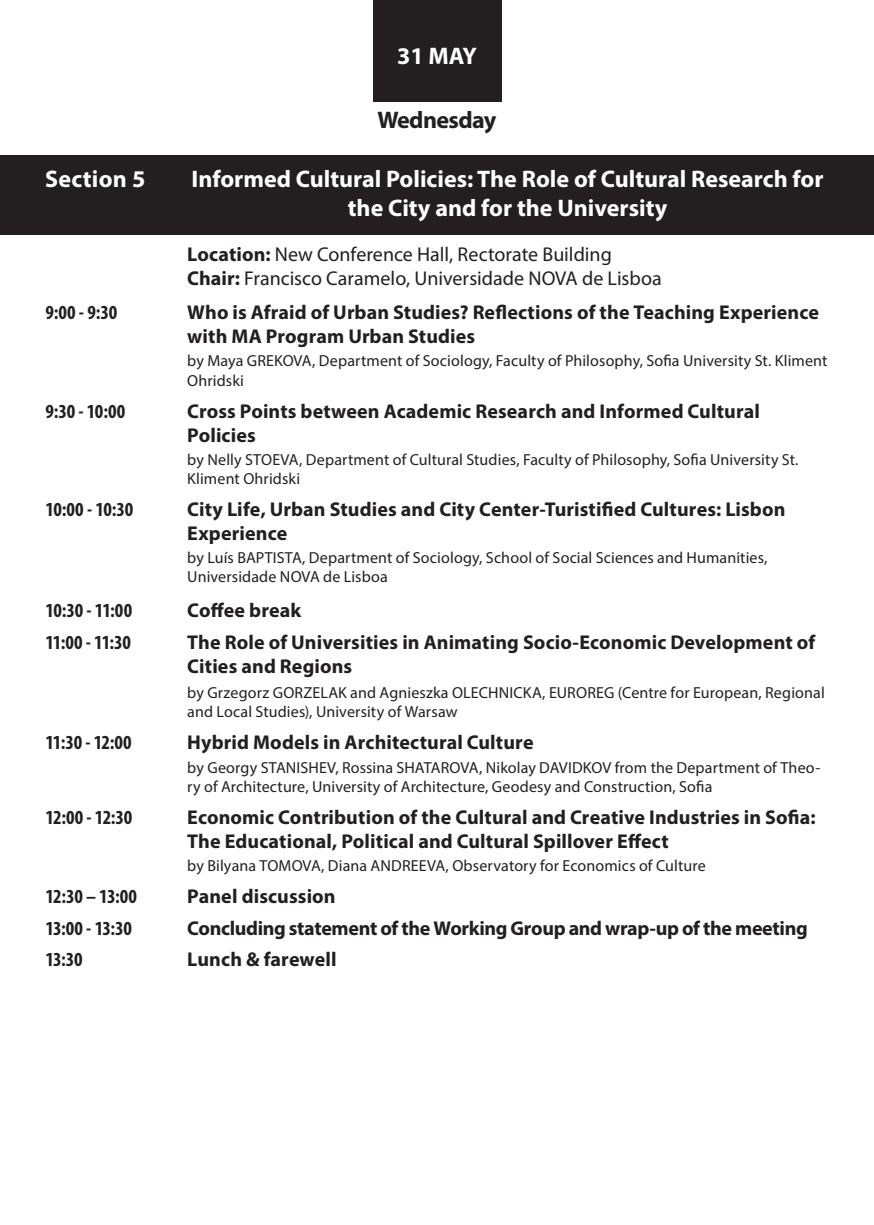
<style>
.page{position:relative;width:874px;height:1225px;background:#fff}
.page>*{position:absolute;margin:0;border:0;box-sizing:border-box;transform-origin:0 0}
.t1{font:700 24px/28.8px "Myriad Pro";color:#fff;text-align:center}
.t2{font:700 24px "Myriad Pro";letter-spacing:-.025em;color:#231f20}
.t3{font:700 20px/24px "Myriad Pro";letter-spacing:.005em;color:#231f20}
.t4{font:700 condensed 20px/31.8px "Myriad Pro";letter-spacing:-.01em;color:#231f20}
.t5{font:20px/24px "Myriad Pro";color:#231f20}
.t6{font:700 20px/31.8px "Myriad Pro";letter-spacing:-.02em;color:#231f20}
.t7{font:16px/19.2px "Myriad Pro";letter-spacing:.01em;color:#231f20}
.s1{font-weight:700}
</style>
<div class="page">
<div style="left:0;top:155px;width:873px;height:80px;background:#231f20"></div>
<div style="left:372px;top:0;width:129px;height:101px;background:#231f20"></div>
<h1 class="t1" style="left:397px;top:40px;width:81px">31 MAY</h1>
<h1 class="t1" style="left:45px;top:164px;width:102px">Section 5</h1>
<h1 class="t2" style="left:377px;top:104px;width:120px">Wednesday</h1>
<h1 class="t1" style="left:191px;top:164px;width:633px">Informed Cultural Policies: The Role of Cultural Research for the City and for the University</h1>
<p class="t5" style="left:187px;top:242px;width:475px"><span class="s1">Location:</span> New Conference Hall, Rectorate Building<br><span class="s1">Chair:</span> Francisco Caramelo, Universidade NOVA de Lisboa</p>
<p class="t4" style="left:45px;top:296px;width:73px">9:00 - 9:30</p>
<p class="t3" style="left:187px;top:299px;width:633px">Who is Afraid of Urban Studies? Reflections of the Teaching Experience with MA Program Urban Studies</p>
<p class="t7" style="left:187px;top:351px;width:641px">by Maya GREKOVA, Department of Sociology, Faculty of Philosophy, Sofia University St. Kliment<br>Ohridski</p>
<p class="t4" style="left:45px;top:394px;width:81px">9:30 - 10:00</p>
<p class="t3" style="left:187px;top:398px;width:573px">Cross Points between Academic Research and Informed Cultural<br>Policies</p>
<p class="t7" style="left:187px;top:449px;width:612px">by Nelly STOEVA, Department of Cultural Studies, Faculty of Philosophy, Sofia University St.<br>Kliment Ohridski</p>
<p class="t4" style="left:45px;top:492px;width:89px">10:00 - 10:30</p>
<p class="t3" style="left:187px;top:496px;width:599px">City Life, Urban Studies and City Center-Turistified Cultures: Lisbon<br>Experience</p>
<p class="t7" style="left:187px;top:548px;width:581px">by Luís BAPTISTA, Department of Sociology, School of Social Sciences and Humanities,<br>Universidade NOVA de Lisboa</p>
<p class="t4" style="left:45px;top:594px;width:88px">10:30 - 11:00</p>
<p class="t3" style="left:187px;top:598px;width:115px">Coffee break</p>
<p class="t4" style="left:45px;top:626px;width:87px">11:00 - 11:30</p>
<p class="t3" style="left:187px;top:629px;width:629px">The Role of Universities in Animating Socio-Economic Development of<br>Cities and Regions</p>
<p class="t7" style="left:187px;top:683px;width:638px">by Grzegorz GORZELAK and Agnieszka OLECHNICKA, EUROREG (Centre for European, Regional and Local Studies), University of Warsaw</p>
<p class="t4" style="left:45px;top:726px;width:88px">11:30 - 12:00</p>
<p class="t3" style="left:187px;top:729px;width:347px">Hybrid Models in Architectural Culture</p>
<p class="t7" style="left:187px;top:757px;width:634px">by Georgy STANISHEV, Rossina SHATAROVA, Nikolay DAVIDKOV from the Department of Theo&shy;ry of Architecture, University of Architecture, Geodesy and Construction, Sofia</p>
<p class="t4" style="left:45px;top:800px;width:88px">12:00 - 12:30</p>
<p class="t3" style="left:187px;top:804px;width:629px">Economic Contribution of the Cultural and Creative Industries in Sofia:<br>The Educational, Political and Cultural Spillover Effect</p>
<p class="t7" style="left:187px;top:856px;width:519px">by Bilyana TOMOVA, Diana ANDREEVA, Observatory for Economics of Culture</p>
<p class="t4" style="left:45px;top:880px;width:93px">12:30 – 13:00<br>13:00 - 13:30</p>
<p class="t6" style="left:187px;top:879px;width:621px">Panel discussion<br>Concluding statement of the Working Group and wrap-up of the meeting</p>
<p class="t4" style="left:45px;top:943px;width:39px">13:30</p>
<p class="t3" style="left:187px;top:947px;width:151px">Lunch &amp; farewell</p>
</div>
